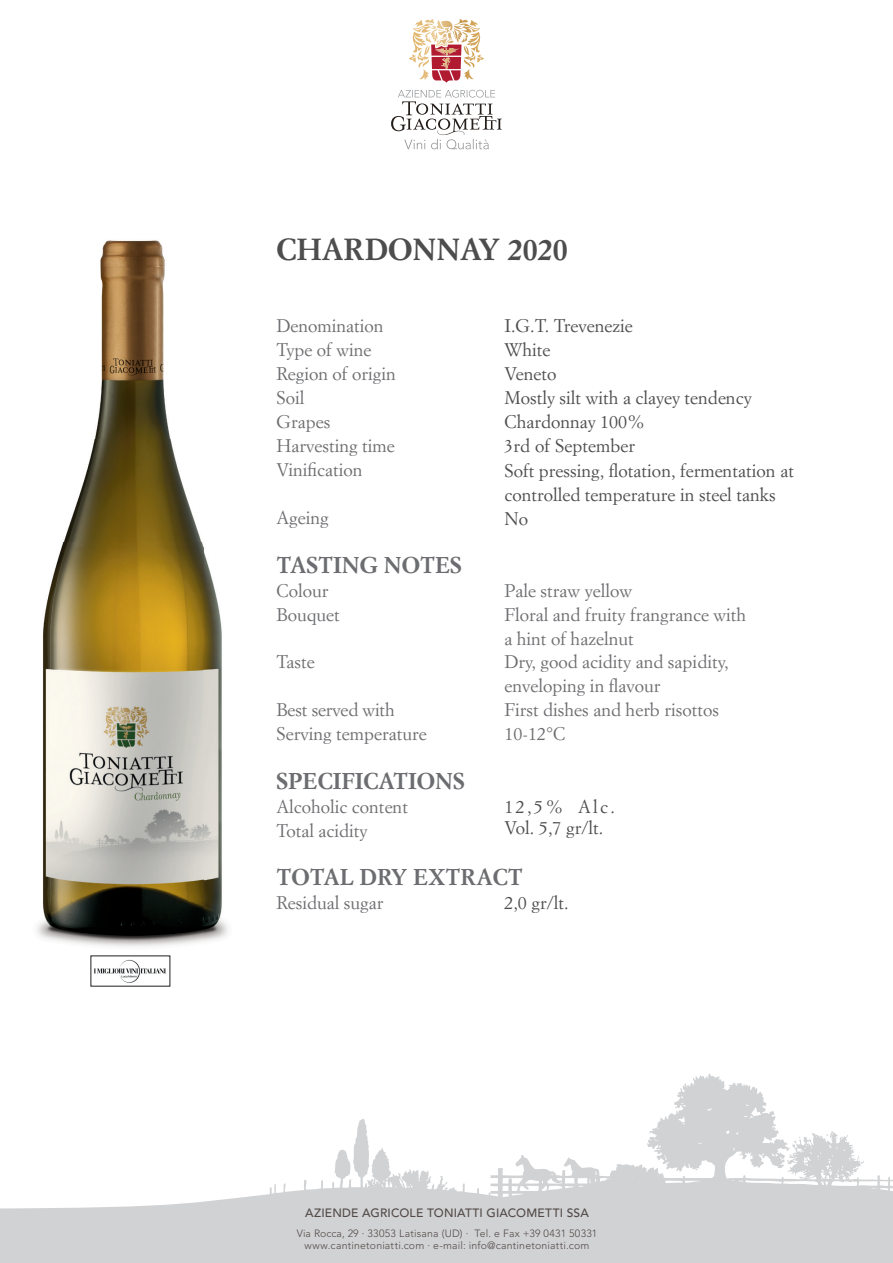
<style>
.page{position:relative;width:893px;height:1263px;background:#fff}
.page>*{position:absolute;margin:0;border:0;box-sizing:border-box;transform-origin:0 0}
.t1{font:700 30px "Simoncini Garamond";color:#4d4d4d}
.t2{font:700 22.5px "Simoncini Garamond";color:#6c6d70}
.t3{font:18px/24px "Simoncini Garamond";color:#6c6d70}
.t4{font:18px/24px "Simoncini Garamond";color:#4d4d4d}
.t5{font:500 12px "Avenir LT Std";letter-spacing:.015em;color:#524a47}
.t6{font:300 10.5px/12px "Avenir LT Std";letter-spacing:.02em;color:#524a47;text-align:center}
</style>
<div class="page">
<svg style="left:0;top:1074px;width:893px;height:189px"></svg>
<svg style="left:431px;top:45px;width:30px;height:38px"></svg>
<svg style="left:413px;top:19px;width:67px;height:14px"></svg>
<svg style="left:391px;top:90px;width:111px;height:59px"></svg>
<img style="left:37px;top:240px;width:191px;height:707px">
<img style="left:94px;top:959px;width:72px;height:24px">
<h1 class="t1" style="left:276px;top:231px;width:293px">CHARDONNAY 2020</h1>
<p class="t4" style="left:504px;top:314px;width:291px">I.G.T. Trevenezie<br>White<br>Veneto<br>Mostly silt with a clayey tendency<br>Chardonnay 100%<br>3rd of September<br>Soft pressing, flotation, fermentation at controlled temperature in steel tanks<br>No</p>
<p class="t3" style="left:276px;top:314px;width:121px">Denomination<br>Type of wine<br>Region of origin<br>Soil<br>Grapes<br>Harvesting time<br>Vinification</p>
<p class="t3" style="left:276px;top:506px;width:54px">Ageing</p>
<p class="t2" style="left:276px;top:550px;width:187px">TASTING NOTES</p>
<p class="t3" style="left:276px;top:578px;width:54px">Colour</p>
<p class="t3" style="left:504px;top:578px;width:129px">Pale straw yellow</p>
<p class="t3" style="left:276px;top:602px;width:65px">Bouquet</p>
<p class="t3" style="left:504px;top:602px;width:243px">Floral and fruity frangrance with a hint of hazelnut</p>
<p class="t3" style="left:276px;top:650px;width:40px">Taste</p>
<p class="t3" style="left:504px;top:650px;width:226px">Dry, good acidity and sapidity, enveloping in flavour</p>
<p class="t3" style="left:276px;top:698px;width:120px">Best served with</p>
<p class="t3" style="left:504px;top:698px;width:216px">First dishes and herb risottos</p>
<p class="t3" style="left:276px;top:722px;width:152px">Serving temperature</p>
<p class="t3" style="left:504px;top:722px;width:63px">10-12°C</p>
<p class="t2" style="left:276px;top:766px;width:190px">SPECIFICATIONS</p>
<p class="t3" style="left:276px;top:794px;width:133px">Alcoholic content<br>Total acidity</p>
<p class="t2" style="left:276px;top:862px;width:248px">TOTAL DRY EXTRACT</p>
<p class="t3" style="left:276px;top:890px;width:109px">Residual sugar</p>
<p class="t4" style="left:504px;top:795px;width:112px;line-height:21.3px">12,5% Alc.<br>Vol. 5,7 gr/lt.</p>
<p class="t4" style="left:504px;top:890px;width:66px">2,0 gr/lt.</p>
<p class="t5" style="left:305px;top:1206px;width:285px">AZIENDE AGRICOLE TONIATTI GIACOMETTI SSA</p>
<p class="t6" style="left:297px;top:1228px;width:302px">Via Rocca, 29 · 33053 Latisana (UD) · Tel. e Fax +39 0431 50331 www.cantinetoniatti.com · e-mail: info@cantinetoniatti.com</p>
</div>
